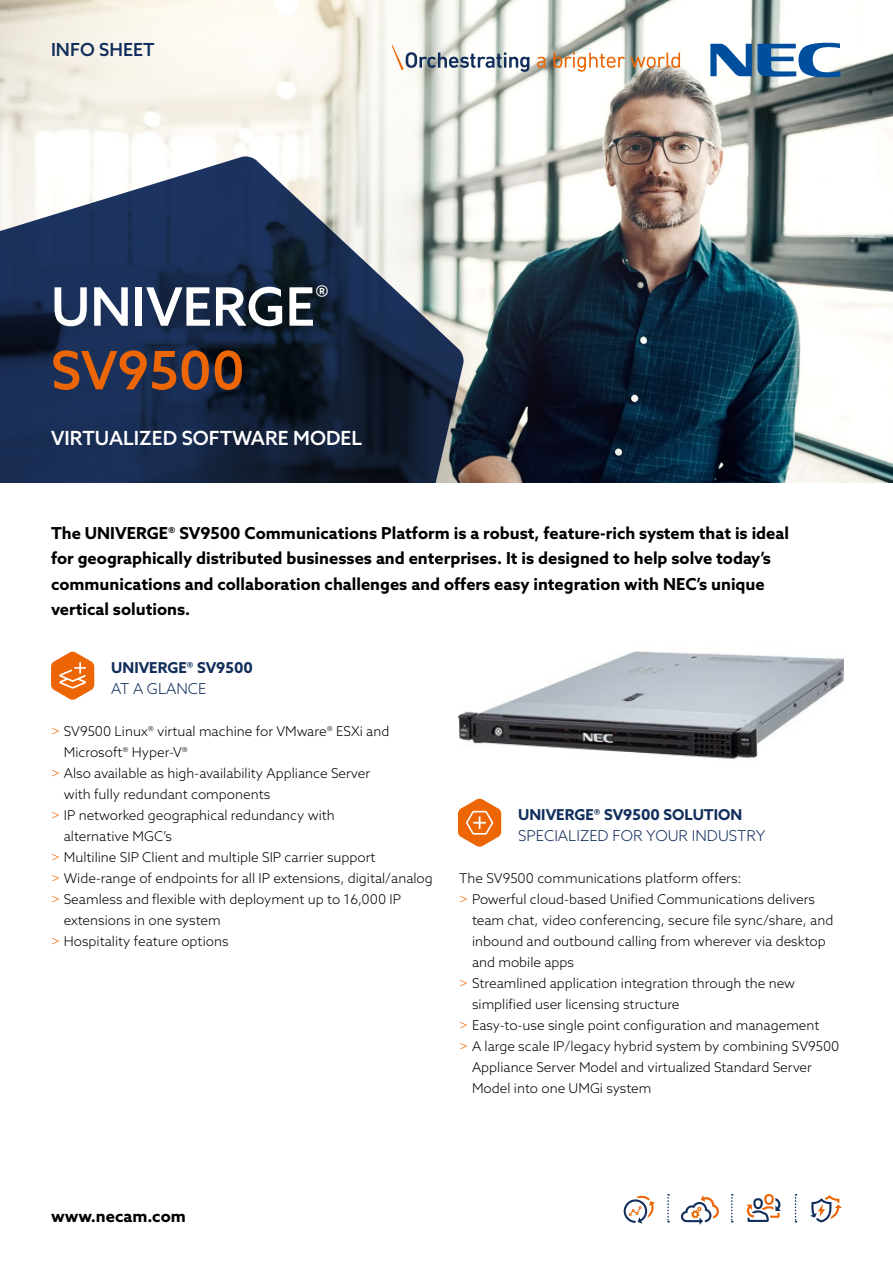
<style>
.page{position:relative;width:893px;height:1263px;background:#fff}
.page>*{position:absolute;margin:0;border:0;box-sizing:border-box;transform-origin:0 0}
.t1{font:500 53.1px/63.6px "Azo Sans";color:#fff}
.t2{font:500 19.5px "Azo Sans";color:#fff}
.t3{font:500 18px "Azo Sans";color:#112e5c}
.t4{font:700 16.5px/25.5px "Azo Sans";color:#000}
.t5{font:700 15px "Azo Sans";color:#112e5c}
.t6{font:300 15px "Azo Sans";color:#112e5c}
.t7{font:300 13.5px "Azo Sans";color:#000}
.s1{color:#ec6606}
</style>
<div class="page">
<img style="left:0;top:0;width:893px;height:483px">
<svg style="left:0;top:156px;width:464px;height:327px;background:#404e66"></svg>
<svg style="left:624px;top:1196px;width:31px;height:28px"></svg>
<svg style="left:746px;top:1194px;width:35px;height:28px"></svg>
<svg style="left:681px;top:1195px;width:38px;height:30px"></svg>
<svg style="left:810px;top:1195px;width:32px;height:27px"></svg>
<svg style="left:795px;top:1194px;width:1px;height:28px"></svg>
<svg style="left:731px;top:1194px;width:2px;height:28px"></svg>
<svg style="left:667px;top:1194px;width:2px;height:28px"></svg>
<svg style="left:537px;top:57px;width:8px;height:11px"></svg>
<svg style="left:553px;top:53px;width:127px;height:19px"></svg>
<svg style="left:392px;top:45px;width:137px;height:27px"></svg>
<svg style="left:710px;top:42px;width:130px;height:36px"></svg>
<svg style="left:51px;top:651px;width:43px;height:49px"></svg>
<svg style="left:458px;top:798px;width:43px;height:49px"></svg>
<img style="left:459px;top:651px;width:384px;height:108px">
<h3 class="t3" style="left:51px;top:38px;width:105px">INFO SHEET</h3>
<h1 class="t1" style="left:51px;top:274px;width:279px">UNIVERGE<sup>®<br></sup><span class="s1">SV9500</span></h1>
<h2 class="t2" style="left:51px;top:426px;width:313px">VIRTUALIZED SOFTWARE MODEL</h2>
<p class="t4" style="left:51px;top:520px;width:739px">The UNIVERGE® SV9500 Communications Platform is a robust, feature-rich system that is ideal for geographically distributed businesses and enterprises. It is designed to help solve today’s communications and collaboration challenges and offers easy integration with NEC’s unique vertical solutions.</p>
<p class="t5" style="left:111px;top:657px;width:143px">UNIVERGE® SV9500</p>
<p class="t6" style="left:111px;top:678px;width:97px">AT A GLANCE</p>
<p class="t7" style="left:51px;top:722px;width:340px"><span class="s1">&gt;</span> SV9500 Linux® virtual machine for VMware® ESXi and</p>
<p class="t7" style="left:64px;top:743px;width:126px">Microsoft® Hyper-V®</p>
<p class="t7" style="left:51px;top:764px;width:321px"><span class="s1">&gt;</span> Also available as high-availability Appliance Server</p>
<p class="t7" style="left:64px;top:785px;width:208px">with fully redundant components</p>
<p class="t7" style="left:51px;top:806px;width:285px"><span class="s1">&gt;</span> IP networked geographical redundancy with</p>
<p class="t7" style="left:64px;top:827px;width:110px">alternative MGC’s</p>
<p class="t7" style="left:51px;top:848px;width:326px"><span class="s1">&gt;</span> Multiline SIP Client and multiple SIP carrier support</p>
<p class="t7" style="left:51px;top:869px;width:383px"><span class="s1">&gt;</span> Wide-range of endpoints for all IP extensions, digital/analog</p>
<p class="t7" style="left:51px;top:890px;width:352px"><span class="s1">&gt;</span> Seamless and flexible with deployment up to 16,000 IP</p>
<p class="t7" style="left:64px;top:911px;width:159px">extensions in one system</p>
<p class="t7" style="left:51px;top:932px;width:179px"><span class="s1">&gt;</span> Hospitality feature options</p>
<p class="t5" style="left:518px;top:804px;width:226px">UNIVERGE® SV9500 SOLUTION</p>
<p class="t6" style="left:518px;top:825px;width:249px">SPECIALIZED FOR YOUR INDUSTRY</p>
<p class="t7" style="left:459px;top:869px;width:284px">The SV9500 communications platform offers:</p>
<p class="t7" style="left:459px;top:890px;width:357px"><span class="s1">&gt;</span> Powerful cloud-based Unified Communications delivers</p>
<p class="t7" style="left:472px;top:911px;width:363px">team chat, video conferencing, secure file sync/share, and</p>
<p class="t7" style="left:472px;top:932px;width:355px">inbound and outbound calling from wherever via desktop</p>
<p class="t7" style="left:472px;top:953px;width:104px">and mobile apps</p>
<p class="t7" style="left:459px;top:974px;width:337px"><span class="s1">&gt;</span> Streamlined application integration through the new</p>
<p class="t7" style="left:472px;top:995px;width:209px">simplified user licensing structure</p>
<p class="t7" style="left:459px;top:1016px;width:362px"><span class="s1">&gt;</span> Easy-to-use single point configuration and management</p>
<p class="t7" style="left:459px;top:1037px;width:382px"><span class="s1">&gt;</span> A large scale IP/legacy hybrid system by combining SV9500</p>
<p class="t7" style="left:472px;top:1058px;width:341px">Appliance Server Model and virtualized Standard Server</p>
<p class="t7" style="left:472px;top:1079px;width:181px">Model into one UMGi system</p>
<p class="t4" style="left:51px;top:1203px;width:136px">www.necam.com</p>
</div>
